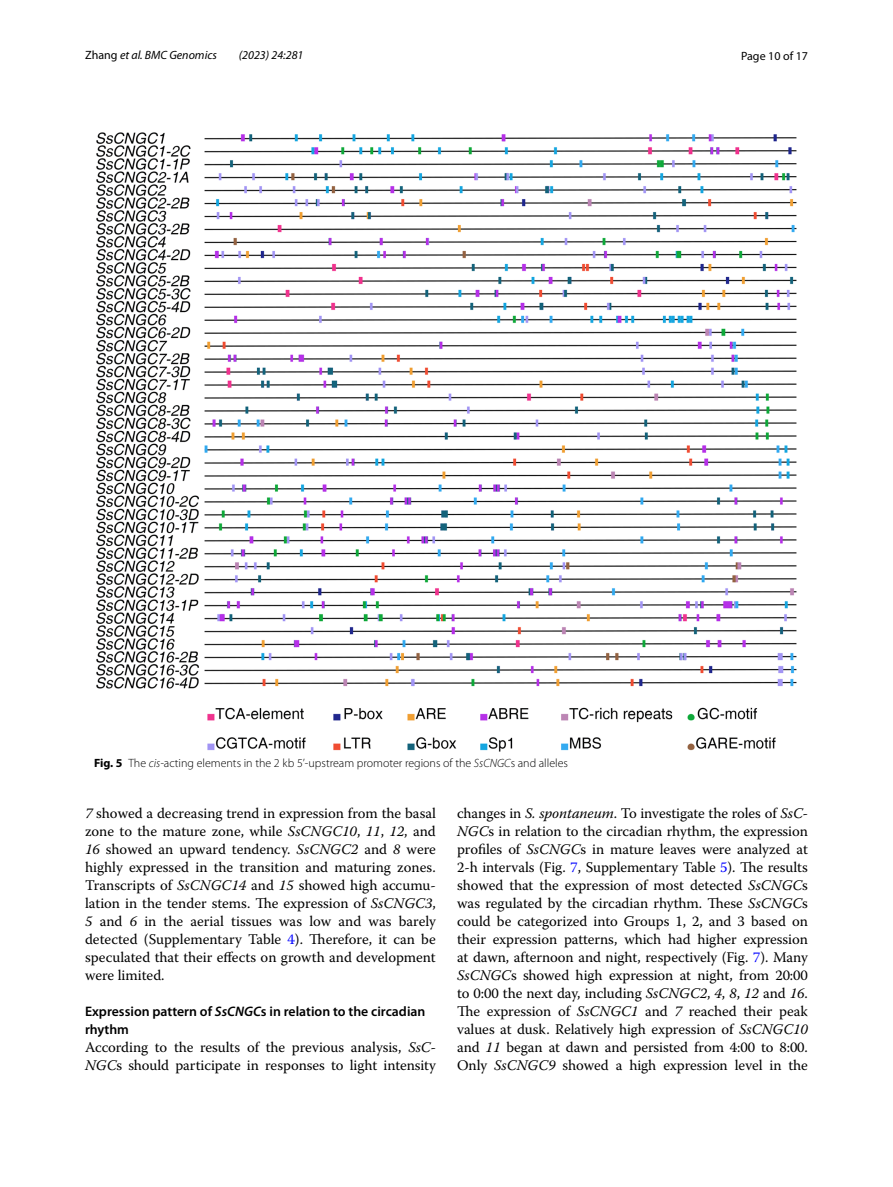
<style>
.page{position:relative;width:893px;height:1187px;background:#fff}
.page>*{position:absolute;margin:0;border:0;box-sizing:border-box;transform-origin:0 0}
.t1{font:14.7px/18px "Warnock Pro";letter-spacing:-.005em;color:#000;text-align:justify}
.t2{font:600 13.8px/18px "Myriad Pro";color:#000}
.t3{font:300 12px "Myriad Pro";color:#000}
.t4{font:italic 12px "Myriad Pro";color:#000}
.t5{font:12px "Myriad Pro";color:#000}
.s1{font-style:normal}
.s2{font-weight:700}
.s3{font-style:italic}
.s4{color:#00f}
</style>
<div class="page">
<img style="left:96px;top:133px;width:701px;height:619px">
<p class="t4" style="left:85px;top:48px;width:133px"><span class="s1">Zhang</span> et al. BMC Genomics</p>
<p class="t4" style="left:239px;top:48px;width:66px">(2023) 24:281</p>
<p class="t5" style="left:741px;top:48px;width:68px">Page 10 of 17</p>
<p class="t3" style="left:94px;top:756px;width:475px"><span class="s2">Fig. 5</span> The <span class="s3">cis-</span>acting elements in the 2 kb 5’-upstream promoter regions of the <span class="s3">SsCNGC</span>s and alleles</p>
<p class="t1" style="left:85px;top:803px;width:352px"><span class="s3">7</span> showed a decreasing trend in expression from the basal zone to the mature zone, while <span class="s3">SsCNGC10</span>, <span class="s3">11</span>, <span class="s3">12</span>, and <span class="s3">16</span> showed an upward tendency. <span class="s3">SsCNGC2</span> and <span class="s3">8</span> were highly expressed in the transition and maturing zones.<br>Transcripts of <span class="s3">SsCNGC14</span> and <span class="s3">15</span> showed high accumu&shy;lation in the tender stems. The expression of <span class="s3">SsCNGC3</span>, <span class="s3">5</span> and <span class="s3">6</span> in the aerial tissues was low and was barely detected (Supplementary Table <span class="s4">4</span>). Therefore, it can be speculated that their effects on growth and development were limited.</p>
<p class="t2" style="left:85px;top:1001px;width:342px">Expression pattern of <span class="s3">SsCNGC</span>s in relation to the circadian rhythm</p>
<p class="t1" style="left:85px;top:1037px;width:352px">According to the results of the previous analysis, <span class="s3">SsC-<br>NGC</span>s should participate in responses to light intensity</p>
<p class="t1" style="left:457px;top:803px;width:352px">changes in <span class="s3">S. spontaneum</span>. To investigate the roles of <span class="s3">SsC-NGC</span>s in relation to the circadian rhythm, the expression profiles of <span class="s3">SsCNGC</span>s in mature leaves were analyzed at 2-h intervals (Fig. <span class="s4">7</span>, Supplementary Table <span class="s4">5</span>). The results showed that the expression of most detected <span class="s3">SsCNGC</span>s was regulated by the circadian rhythm. These <span class="s3">SsCNGC</span>s could be categorized into Groups 1, 2, and 3 based on their expression patterns, which had higher expression at dawn, afternoon and night, respectively (Fig. <span class="s4">7</span>). Many <span class="s3">SsCNGC</span>s showed high expression at night, from 20:00 to 0:00 the next day, including <span class="s3">SsCNGC2</span>, <span class="s3">4</span>, <span class="s3">8</span>, <span class="s3">12</span> and <span class="s3">16</span>.<br>The expression of <span class="s3">SsCNGC1</span> and <span class="s3">7</span> reached their peak values at dusk. Relatively high expression of <span class="s3">SsCNGC10 </span>and <span class="s3">11</span> began at dawn and persisted from 4:00 to 8:00.<br>Only <span class="s3">SsCNGC9</span> showed a high expression level in the</p>
</div>
